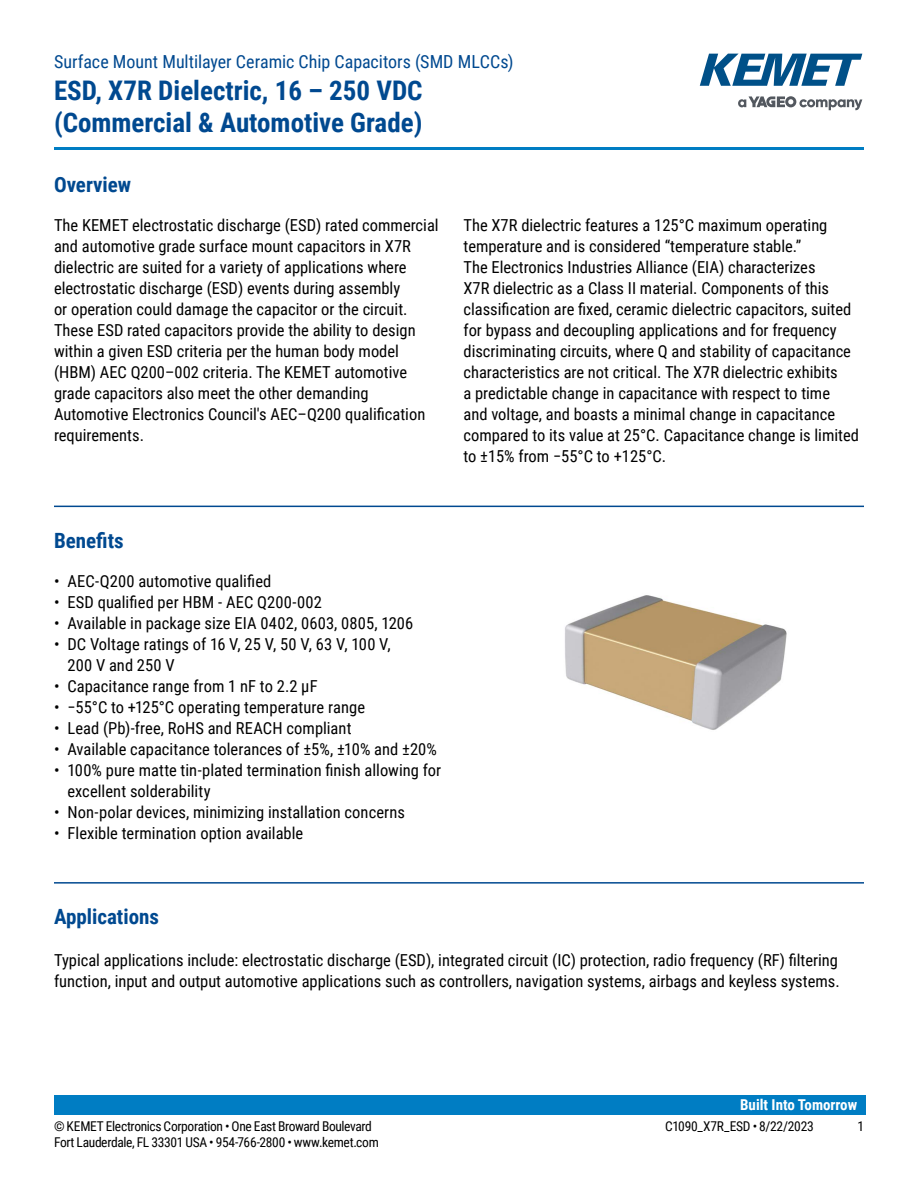
<style>
.page{position:relative;width:918px;height:1188px;background:#fff}
.page>*{position:absolute;margin:0;border:0;box-sizing:border-box;transform-origin:0 0}
.t1{font:700 27px/32.4px "Roboto Condensed";color:#004990}
.t2{font:700 21px "Roboto Condensed";color:#004990}
.t3{font:18px "Roboto Condensed";color:#004990}
.t4{font:16.5px/21px "Roboto Condensed";color:#000}
.t5{font:700 15px "Roboto Condensed";color:#fff}
.t6{font:13.5px "Roboto Condensed";letter-spacing:-.025em;color:#000}
</style>
<div class="page">
<svg style="left:738px;top:96px;width:124px;height:14px"></svg>
<svg style="left:700px;top:54px;width:162px;height:32px"></svg>
<hr style="left:54px;top:147px;width:810px;height:3px;background:#007dc3">
<div style="left:54px;top:1095px;width:811px;height:20px;background:#007dc3"></div>
<hr style="left:54px;top:506px;width:810px;height:1px;background:#004990">
<hr style="left:54px;top:882px;width:810px;height:2px;background:#004990">
<img style="left:565px;top:595px;width:222px;height:135px">
<p class="t3" style="left:54px;top:48px;width:461px">Surface Mount Multilayer Ceramic Chip Capacitors (SMD MLCCs)</p>
<h1 class="t1" style="left:54px;top:73px;width:370px">ESD, X7R Dielectric, 16 – 250 VDC (Commercial &amp; Automotive Grade)</h1>
<p class="t2" style="left:54px;top:170px;width:79px">Overview</p>
<p class="t4" style="left:54px;top:214px;width:386px">The KEMET electrostatic discharge (ESD) rated commercial and automotive grade surface mount capacitors in X7R dielectric are suited for a variety of applications where electrostatic discharge (ESD) events during assembly<br>or operation could damage the capacitor or the circuit.<br>These ESD rated capacitors provide the ability to design within a given ESD criteria per the human body model (HBM) AEC Q200–002 criteria. The KEMET automotive grade capacitors also meet the other demanding Automotive Electronics Council's AEC–Q200 qualification requirements.</p>
<p class="t4" style="left:463px;top:214px;width:397px">The X7R dielectric features a 125°C maximum operating temperature and is considered “temperature stable.”<br>The Electronics Industries Alliance (EIA) characterizes<br>X7R dielectric as a Class II material. Components of this classification are fixed, ceramic dielectric capacitors, suited for bypass and decoupling applications and for frequency discriminating circuits, where Q and stability of capacitance characteristics are not critical. The X7R dielectric exhibits<br>a predictable change in capacitance with respect to time<br>and voltage, and boasts a minimal change in capacitance compared to its value at 25°C. Capacitance change is limited to ±15% from −55°C to +125°C.</p>
<p class="t2" style="left:54px;top:525px;width:71px">Benefits</p>
<p class="t4" style="left:54px;top:570px;width:219px">• AEC-Q200 automotive qualified</p>
<p class="t4" style="left:54px;top:591px;width:270px">• ESD qualified per HBM - AEC Q200-002</p>
<p class="t4" style="left:54px;top:612px;width:361px">• Available in package size EIA 0402, 0603, 0805, 1206</p>
<p class="t4" style="left:67px;top:633px;width:325px;text-indent:-13px">• DC Voltage ratings of 16 V, 25 V, 50 V, 63 V, 100 V,<br>200 V and 250 V</p>
<p class="t4" style="left:54px;top:675px;width:265px">• Capacitance range from 1 nF to 2.2 µF</p>
<p class="t4" style="left:54px;top:696px;width:313px">• −55°C to +125°C operating temperature range</p>
<p class="t4" style="left:54px;top:717px;width:299px">• Lead (Pb)-free, RoHS and REACH compliant</p>
<p class="t4" style="left:54px;top:738px;width:385px">• Available capacitance tolerances of ±5%, ±10% and ±20%</p>
<p class="t4" style="left:67px;top:759px;width:375px;text-indent:-13px">• 100% pure matte tin-plated termination finish allowing for excellent solderability</p>
<p class="t4" style="left:54px;top:801px;width:352px">• Non-polar devices, minimizing installation concerns</p>
<p class="t4" style="left:54px;top:822px;width:251px">• Flexible termination option available</p>
<p class="t2" style="left:54px;top:902px;width:107px">Applications</p>
<p class="t4" style="left:54px;top:949px;width:787px">Typical applications include: electrostatic discharge (ESD), integrated circuit (IC) protection, radio frequency (RF) filtering function, input and output automotive applications such as controllers, navigation systems, airbags and keyless systems.</p>
<p class="t5" style="left:740px;top:1094px;width:119px">Built Into Tomorrow</p>
<p class="t6" style="left:54px;top:1116px;width:319px">© KEMET Electronics Corporation • One East Broward Boulevard</p>
<p class="t6" style="left:665px;top:1116px;width:150px">C1090_X7R_ESD • 8/22/2023</p>
<p class="t6" style="left:857px;top:1116px;width:8px">1</p>
<p class="t6" style="left:54px;top:1133px;width:326px">Fort Lauderdale, FL 33301 USA • 954-766-2800 • www.kemet.com</p>
</div>
